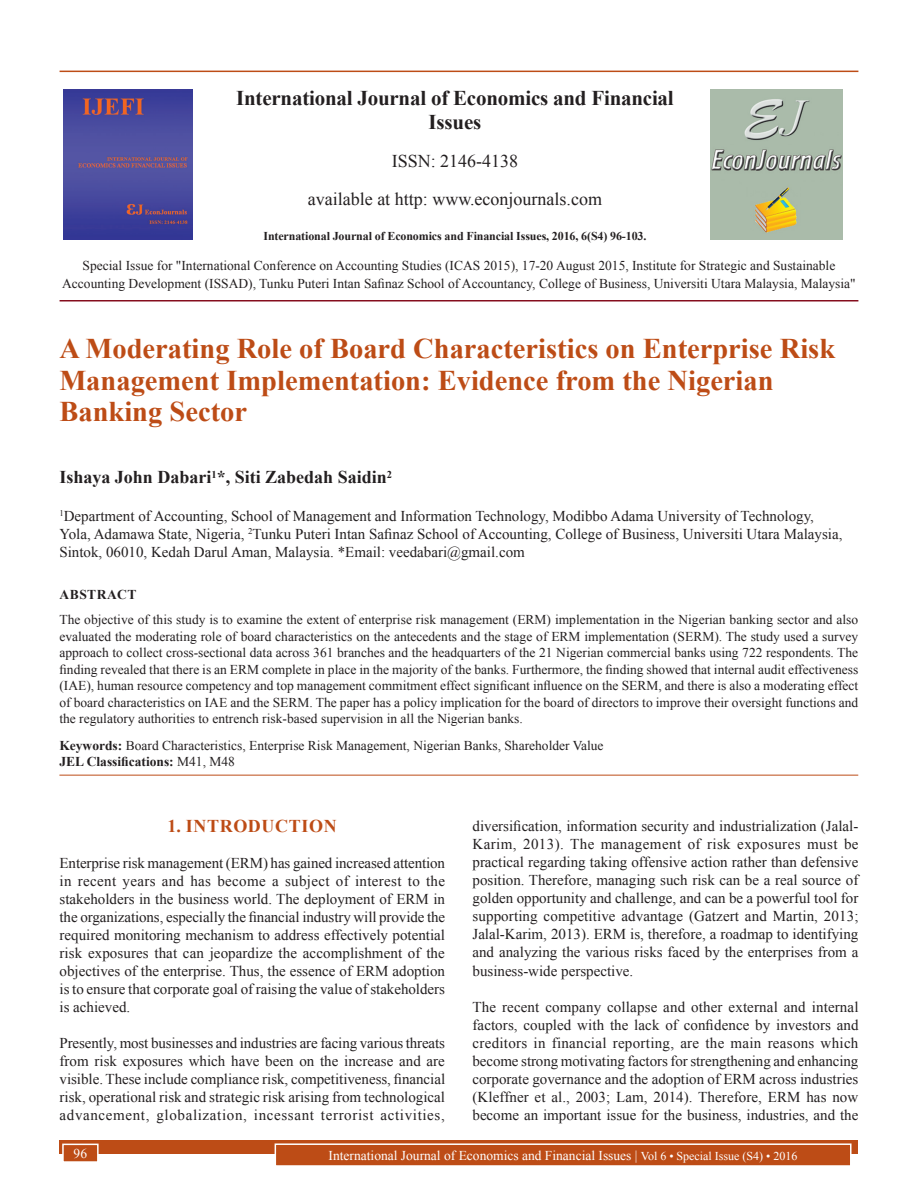
<style>
.page{position:relative;width:918px;height:1188px;background:#fff}
.page>*{position:absolute;margin:0;border:0;box-sizing:border-box;transform-origin:0 0}
.AT{font:700 28.5px/31.5px "Times New Roman";color:#bd4c16}
.Issue_details{font:700 21px/24px "Times New Roman";letter-spacing:-.01em;color:#231f20;text-align:center}
.Issue_details-2{font:18px "Times New Roman";color:#231f20}
.AU{font:700 18px "Times New Roman";color:#231f20}
.t1{font:700 18px "Times New Roman";letter-spacing:.035em;color:#bd4c16}
.TX{font:15px/18.1px "Times New Roman";color:#231f20;text-align:justify}
.AFF{font:15px/18px "Times New Roman";color:#231f20}
.ABS{font:13.5px/16.5px "Times New Roman";color:#231f20;text-align:center}
.KWD{font:13.5px/16.2px "Times New Roman";color:#231f20}
.Folio{font:13.5px "Times New Roman";color:#fff}
.ABSH{font:700 13.5px "Times New Roman";letter-spacing:.035em;color:#231f20}
.Issue_details-3{font:700 12px "Times New Roman";letter-spacing:-.01em;color:#231f20}
.s1{font-weight:700}
.s2{font-size:12px}
</style>
<div class="page">
<div style="left:60px;top:1140px;width:798px;height:13px;background:#bd4c16"></div>
<div style="left:275px;top:1144px;width:576px;height:22px;background:#bd4c16"></div>
<div style="left:275px;top:1143px;width:577px;height:24px;border:2px solid #fff"></div>
<div style="left:63px;top:1144px;width:35px;height:18px;background:#bd4c16"></div>
<div style="left:62px;top:1144px;width:37px;height:19px;border:2px solid #fff"></div>
<hr style="left:60px;top:71px;width:798px;height:1px;background:#bd4c16">
<img style="left:64px;top:89px;width:129px;height:151px">
<img style="left:711px;top:89px;width:132px;height:150px">
<hr style="left:60px;top:300px;width:798px;height:2px;background:#850d1d">
<hr style="left:59px;top:775px;width:799px;height:1px;background:#bd4c16">
<p class="Issue_details" style="left:236px;top:85px;width:439px">International Journal of Economics and Financial<br>Issues</p>
<p class="Issue_details-2" style="left:392px;top:148px;width:128px">ISSN: 2146-4138</p>
<p class="Issue_details-2" style="left:308px;top:186px;width:296px">available at http: www.econjournals.com</p>
<p class="Issue_details-3" style="left:263px;top:227px;width:385px">International Journal of Economics and Financial Issues, 2016, 6(S4) 96-103.</p>
<p class="ABS" style="left:62px;top:256px;width:795px;line-height:18px">Special Issue for "International Conference on Accounting Studies (ICAS 2015), 17-20 August 2015, Institute for Strategic and Sustainable<br>Accounting Development (ISSAD), Tunku Puteri Intan Safinaz School of Accountancy, College of Business, Universiti Utara Malaysia, Malaysia"</p>
<p class="AT" style="left:59px;top:332px;width:777px">A Moderating Role of Board Characteristics on Enterprise Risk<br>Management Implementation: Evidence from the Nigerian<br>Banking Sector</p>
<p class="AU" style="left:59px;top:464px;width:334px">Ishaya John Dabari<sup>1</sup>*, Siti Zabedah Saidin<sup>2</sup></p>
<p class="AFF" style="left:59px;top:507px;width:785px"><sup>1</sup>Department of Accounting, School of Management and Information Technology, Modibbo Adama University of Technology,<br>Yola, Adamawa State, Nigeria, <sup>2</sup>Tunku Puteri Intan Safinaz School of Accounting, College of Business, Universiti Utara Malaysia,<br>Sintok, 06010, Kedah Darul Aman, Malaysia. *Email: veedabari@gmail.com</p>
<p class="ABSH" style="left:60px;top:585px;width:78px">ABSTRACT</p>
<p class="ABS" style="left:59px;top:611px;width:800px;text-align:justify">The objective of this study is to examine the extent of enterprise risk management (ERM) implementation in the Nigerian banking sector and also evaluated the moderating role of board characteristics on the antecedents and the stage of ERM implementation (SERM). The study used a survey approach to collect cross-sectional data across 361 branches and the headquarters of the 21 Nigerian commercial banks using 722 respondents. The finding revealed that there is an ERM complete in place in the majority of the banks. Furthermore, the finding showed that internal audit effectiveness (IAE), human resource competency and top management commitment effect significant influence on the SERM, and there is also a moderating effect of board characteristics on IAE and the SERM. The paper has a policy implication for the board of directors to improve their oversight functions and the regulatory authorities to entrench risk-based supervision in all the Nigerian banks.</p>
<p class="KWD" style="left:59px;top:737px;width:546px"><span class="s1">Keywords:</span> Board Characteristics, Enterprise Risk Management, Nigerian Banks, Shareholder Value<br><span class="s1">JEL Classifications:</span> M41, M48</p>
<h1 class="t1" style="left:168px;top:813px;width:171px">1. INTRODUCTION</h1>
<p class="TX" style="left:60px;top:854px;width:387px">Enterprise risk management (ERM) has gained increased attention in recent years and has become a subject of interest to the stakeholders in the business world. The deployment of ERM in the organizations, especially the financial industry will provide the required monitoring mechanism to address effectively potential risk exposures that can jeopardize the accomplishment of the objectives of the enterprise. Thus, the essence of ERM adoption is to ensure that corporate goal of raising the value of stakeholders is achieved.</p>
<p class="TX" style="left:60px;top:1034px;width:387px">Presently, most businesses and industries are facing various threats from risk exposures which have been on the increase and are visible. These include compliance risk, competitiveness, financial risk, operational risk and strategic risk arising from technological advancement, globalization, incessant terrorist activities,</p>
<p class="TX" style="left:472px;top:816px;width:388px">diversification, information security and industrialization (Jalal-Karim, 2013). The management of risk exposures must be practical regarding taking offensive action rather than defensive position. Therefore, managing such risk can be a real source of golden opportunity and challenge, and can be a powerful tool for supporting competitive advantage (Gatzert and Martin, 2013; Jalal-Karim, 2013). ERM is, therefore, a roadmap to identifying and analyzing the various risks faced by the enterprises from a business-wide perspective.</p>
<p class="TX" style="left:472px;top:997px;width:388px">The recent company collapse and other external and internal factors, coupled with the lack of confidence by investors and creditors in financial reporting, are the main reasons which become strong motivating factors for strengthening and enhancing corporate governance and the adoption of ERM across industries (Kleffner et al., 2003; Lam, 2014). Therefore, ERM has now become an important issue for the business, industries, and the</p>
<p class="Folio" style="left:74px;top:1144px;width:15px">96</p>
<p class="Folio" style="left:329px;top:1146px;width:470px">International Journal of Economics and Financial Issues | <span class="s2">Vol 6 • Special Issue (S4) • 2016</span></p>
</div>
